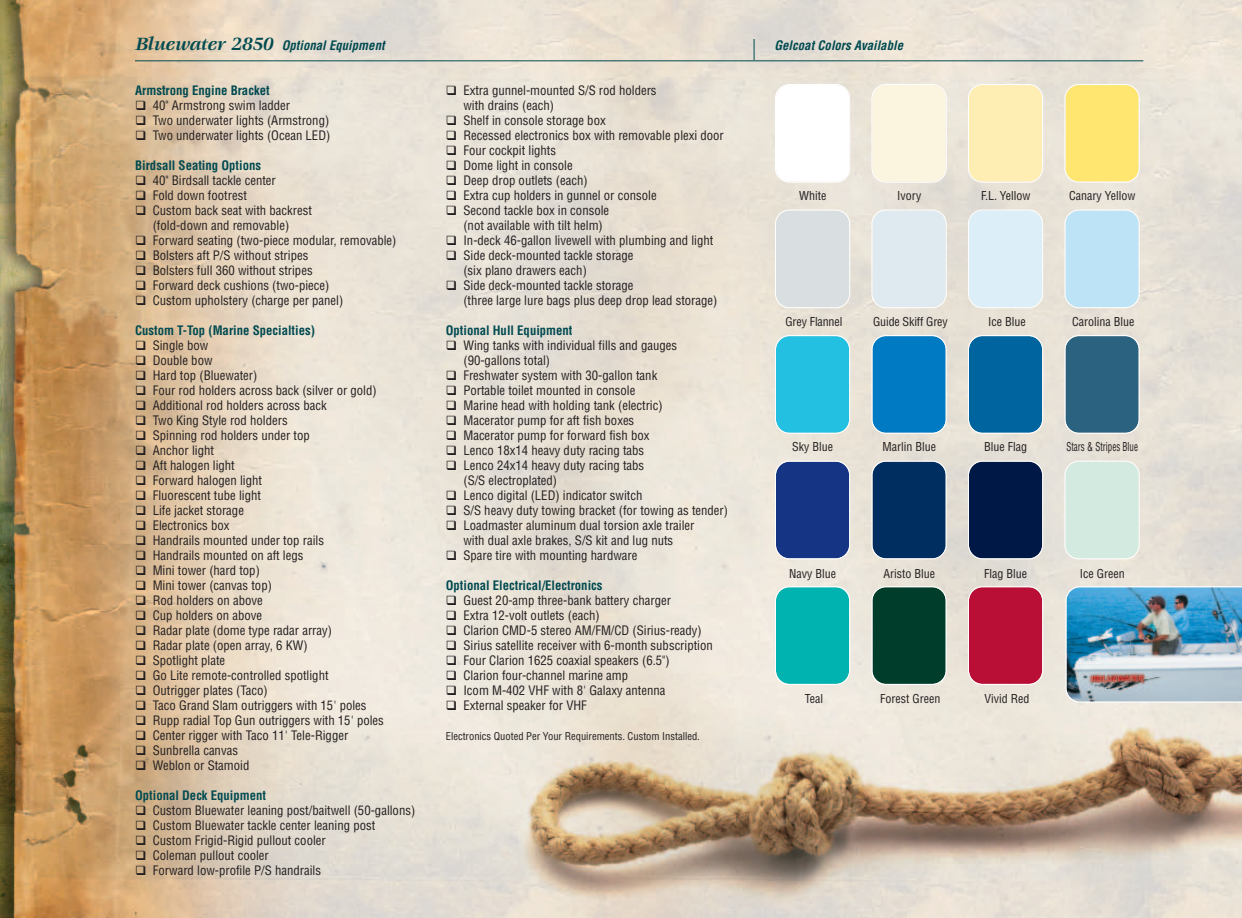
<style>
.page{position:relative;width:1242px;height:918px;background:#fff}
.page>*{position:absolute;margin:0;border:0;box-sizing:border-box;transform-origin:0 0}
.t1{font:condensed 12.75px/15px "Helvetica LT";color:#231f20}
.t2{font:700 condensed 12.75px "Helvetica LT";color:#004a50}
.t3{font:italic 700 condensed 12.75px "Helvetica LT";letter-spacing:.005em;color:#004a50}
.t4{font:condensed 12px "Helvetica LT";color:#231f20}
.t5{font:condensed 12px "Helvetica LT";color:#231f20;scale:.75 1}
.t6{font:condensed 10.5px "Helvetica LT";color:#231f20}
.s1{font-family:"Veljovic";font-stretch:normal;font-size:19.5px}
</style>
<div class="page">
<img style="left:0;top:0;width:1064px;height:918px">
<hr style="left:135px;top:61px;width:1008px;height:1px;background:#004a50">
<svg style="left:754px;top:39px;width:1px;height:21px"></svg>
<svg style="left:775px;top:84px;width:75px;height:99px"></svg>
<svg style="left:871px;top:84px;width:76px;height:99px"></svg>
<svg style="left:968px;top:84px;width:75px;height:99px"></svg>
<div style="left:775px;top:210px;width:75px;height:98px;background:#d9dfe1"></div>
<svg style="left:871px;top:210px;width:76px;height:98px"></svg>
<div style="left:968px;top:210px;width:75px;height:98px;background:#dceff8"></div>
<svg style="left:775px;top:335px;width:75px;height:99px"></svg>
<svg style="left:871px;top:335px;width:76px;height:99px"></svg>
<svg style="left:968px;top:335px;width:75px;height:99px"></svg>
<svg style="left:775px;top:461px;width:75px;height:98px"></svg>
<svg style="left:871px;top:461px;width:76px;height:98px"></svg>
<svg style="left:968px;top:461px;width:75px;height:98px"></svg>
<svg style="left:1064px;top:0;width:178px;height:918px"></svg>
<svg style="left:775px;top:586px;width:75px;height:99px"></svg>
<svg style="left:871px;top:586px;width:76px;height:99px"></svg>
<svg style="left:968px;top:586px;width:75px;height:99px"></svg>
<svg style="left:136px;top:100px;width:9px;height:40px"></svg>
<svg style="left:136px;top:175px;width:9px;height:40px"></svg>
<svg style="left:136px;top:235px;width:9px;height:70px"></svg>
<svg style="left:136px;top:340px;width:9px;height:430px"></svg>
<svg style="left:136px;top:805px;width:9px;height:70px"></svg>
<svg style="left:447px;top:86px;width:9px;height:9px"></svg>
<svg style="left:447px;top:116px;width:9px;height:9px"></svg>
<svg style="left:447px;top:131px;width:9px;height:9px"></svg>
<svg style="left:447px;top:146px;width:9px;height:9px"></svg>
<svg style="left:447px;top:161px;width:9px;height:9px"></svg>
<svg style="left:447px;top:176px;width:9px;height:9px"></svg>
<svg style="left:447px;top:191px;width:9px;height:9px"></svg>
<svg style="left:447px;top:206px;width:9px;height:9px"></svg>
<svg style="left:447px;top:236px;width:9px;height:9px"></svg>
<svg style="left:447px;top:251px;width:9px;height:9px"></svg>
<svg style="left:447px;top:281px;width:9px;height:9px"></svg>
<svg style="left:447px;top:341px;width:9px;height:9px"></svg>
<svg style="left:447px;top:371px;width:9px;height:9px"></svg>
<svg style="left:447px;top:386px;width:9px;height:9px"></svg>
<svg style="left:447px;top:401px;width:9px;height:9px"></svg>
<svg style="left:447px;top:416px;width:9px;height:9px"></svg>
<svg style="left:447px;top:431px;width:9px;height:9px"></svg>
<svg style="left:447px;top:446px;width:9px;height:9px"></svg>
<svg style="left:447px;top:461px;width:9px;height:9px"></svg>
<svg style="left:447px;top:491px;width:9px;height:9px"></svg>
<svg style="left:447px;top:506px;width:9px;height:9px"></svg>
<svg style="left:447px;top:521px;width:9px;height:9px"></svg>
<svg style="left:447px;top:551px;width:9px;height:9px"></svg>
<svg style="left:447px;top:596px;width:9px;height:9px"></svg>
<svg style="left:447px;top:611px;width:9px;height:9px"></svg>
<svg style="left:447px;top:626px;width:9px;height:9px"></svg>
<svg style="left:447px;top:641px;width:9px;height:9px"></svg>
<svg style="left:447px;top:656px;width:9px;height:9px"></svg>
<svg style="left:447px;top:671px;width:9px;height:9px"></svg>
<svg style="left:447px;top:686px;width:9px;height:9px"></svg>
<svg style="left:447px;top:701px;width:9px;height:9px"></svg>
<p class="t3" style="left:135px;top:38px;width:251px"><span class="s1">Bluewater 2850</span> Optional Equipment</p>
<p class="t3" style="left:774px;top:38px;width:130px">Gelcoat Colors Available</p>
<p class="t2" style="left:135px;top:83px;width:136px">Armstrong Engine Bracket</p>
<p class="t1" style="left:153px;top:98px;width:179px">40" Armstrong swim ladder<br>Two underwater lights (Armstrong)<br>Two underwater lights (Ocean LED)</p>
<p class="t2" style="left:135px;top:158px;width:127px">Birdsall Seating Options</p>
<p class="t1" style="left:153px;top:173px;width:245px">40" Birdsall tackle center<br>Fold down footrest<br>Custom back seat with backrest<br>(fold-down and removable)<br>Forward seating (two-piece modular, removable)<br>Bolsters aft P/S without stripes<br>Bolsters full 360 without stripes<br>Forward deck cushions (two-piece)<br>Custom upholstery (charge per panel)</p>
<p class="t2" style="left:135px;top:323px;width:181px">Custom T-Top (Marine Specialties)</p>
<p class="t1" style="left:153px;top:338px;width:233px">Single bow<br>Double bow<br>Hard top (Bluewater)<br>Four rod holders across back (silver or gold)<br>Additional rod holders across back<br>Two King Style rod holders<br>Spinning rod holders under top<br>Anchor light<br>Aft halogen light<br>Forward halogen light<br>Fluorescent tube light<br>Life jacket storage<br>Electronics box<br>Handrails mounted under top rails<br>Handrails mounted on aft legs<br>Mini tower (hard top)<br>Mini tower (canvas top)<br>Rod holders on above<br>Cup holders on above<br>Radar plate (dome type radar array)<br>Radar plate (open array, 6 KW)<br>Spotlight plate<br>Go Lite remote-controlled spotlight<br>Outrigger plates (Taco)<br>Taco Grand Slam outriggers with 15' poles<br>Rupp radial Top Gun outriggers with 15' poles<br>Center rigger with Taco 11' Tele-Rigger<br>Sunbrella canvas<br>Weblon or Stamoid</p>
<p class="t2" style="left:135px;top:788px;width:132px">Optional Deck Equipment</p>
<p class="t1" style="left:153px;top:803px;width:264px">Custom Bluewater leaning post/baitwell (50-gallons)<br>Custom Bluewater tackle center leaning post Custom Frigid-Rigid pullout cooler<br>Coleman pullout cooler<br>Forward low-profile P/S handrails</p>
<p class="t1" style="left:463px;top:83px;width:262px">Extra gunnel-mounted S/S rod holders<br>with drains (each)<br>Shelf in console storage box<br>Recessed electronics box with removable plexi door Four cockpit lights<br>Dome light in console<br>Deep drop outlets (each)<br>Extra cup holders in gunnel or console<br>Second tackle box in console<br>(not available with tilt helm)<br>In-deck 46-gallon livewell with plumbing and light Side deck-mounted tackle storage<br>(six plano drawers each)<br>Side deck-mounted tackle storage<br>(three large lure bags plus deep drop lead storage)</p>
<p class="t2" style="left:446px;top:323px;width:128px">Optional Hull Equipment</p>
<p class="t1" style="left:463px;top:338px;width:266px">Wing tanks with individual fills and gauges (90-gallons total)<br>Freshwater system with 30-gallon tank<br>Portable toilet mounted in console<br>Marine head with holding tank (electric)<br>Macerator pump for aft fish boxes<br>Macerator pump for forward fish box<br>Lenco 18x14 heavy duty racing tabs<br>Lenco 24x14 heavy duty racing tabs<br>(S/S electroplated)<br>Lenco digital (LED) indicator switch<br>S/S heavy duty towing bracket (for towing as tender)<br>Loadmaster aluminum dual torsion axle trailer<br>with dual axle brakes, S/S kit and lug nuts<br>Spare tire with mounting hardware</p>
<p class="t2" style="left:446px;top:578px;width:158px">Optional Electrical/Electronics</p>
<p class="t1" style="left:463px;top:593px;width:251px">Guest 20-amp three-bank battery charger<br>Extra 12-volt outlets (each)<br>Clarion CMD-5 stereo AM/FM/CD (Sirius-ready)<br>Sirius satellite receiver with 6-month subscription Four Clarion 1625 coaxial speakers (6.5")<br>Clarion four-channel marine amp<br>Icom M-402 VHF with 8' Galaxy antenna<br>External speaker for VHF</p>
<p class="t6" style="left:446px;top:730px;width:256px">Electronics Quoted Per Your Requirements. Custom Installed.</p>
<p class="t4" style="left:799px;top:189px;width:29px">White</p>
<p class="t4" style="left:897px;top:189px;width:26px">Ivory</p>
<p class="t4" style="left:981px;top:189px;width:51px">F.L. Yellow</p>
<p class="t4" style="left:1069px;top:189px;width:68px">Canary Yellow</p>
<p class="t4" style="left:785px;top:315px;width:58px">Grey Flannel</p>
<p class="t4" style="left:873px;top:315px;width:76px">Guide Skiff Grey</p>
<p class="t4" style="left:988px;top:315px;width:39px">Ice Blue</p>
<p class="t4" style="left:1072px;top:315px;width:64px">Carolina Blue</p>
<p class="t4" style="left:792px;top:440px;width:42px">Sky Blue</p>
<p class="t4" style="left:882px;top:440px;width:55px">Marlin Blue</p>
<p class="t4" style="left:984px;top:440px;width:44px">Blue Flag</p>
<p class="t5" style="left:1066px;top:440px;width:97px">Stars &amp; Stripes Blue</p>
<p class="t4" style="left:789px;top:566px;width:48px">Navy Blue</p>
<p class="t4" style="left:883px;top:566px;width:53px">Aristo Blue</p>
<p class="t4" style="left:984px;top:566px;width:44px">Flag Blue</p>
<p class="t4" style="left:1080px;top:566px;width:46px">Ice Green</p>
<p class="t4" style="left:805px;top:691px;width:20px">Teal</p>
<p class="t4" style="left:880px;top:691px;width:62px">Forest Green</p>
<p class="t4" style="left:984px;top:691px;width:46px">Vivid Red</p>
</div>
